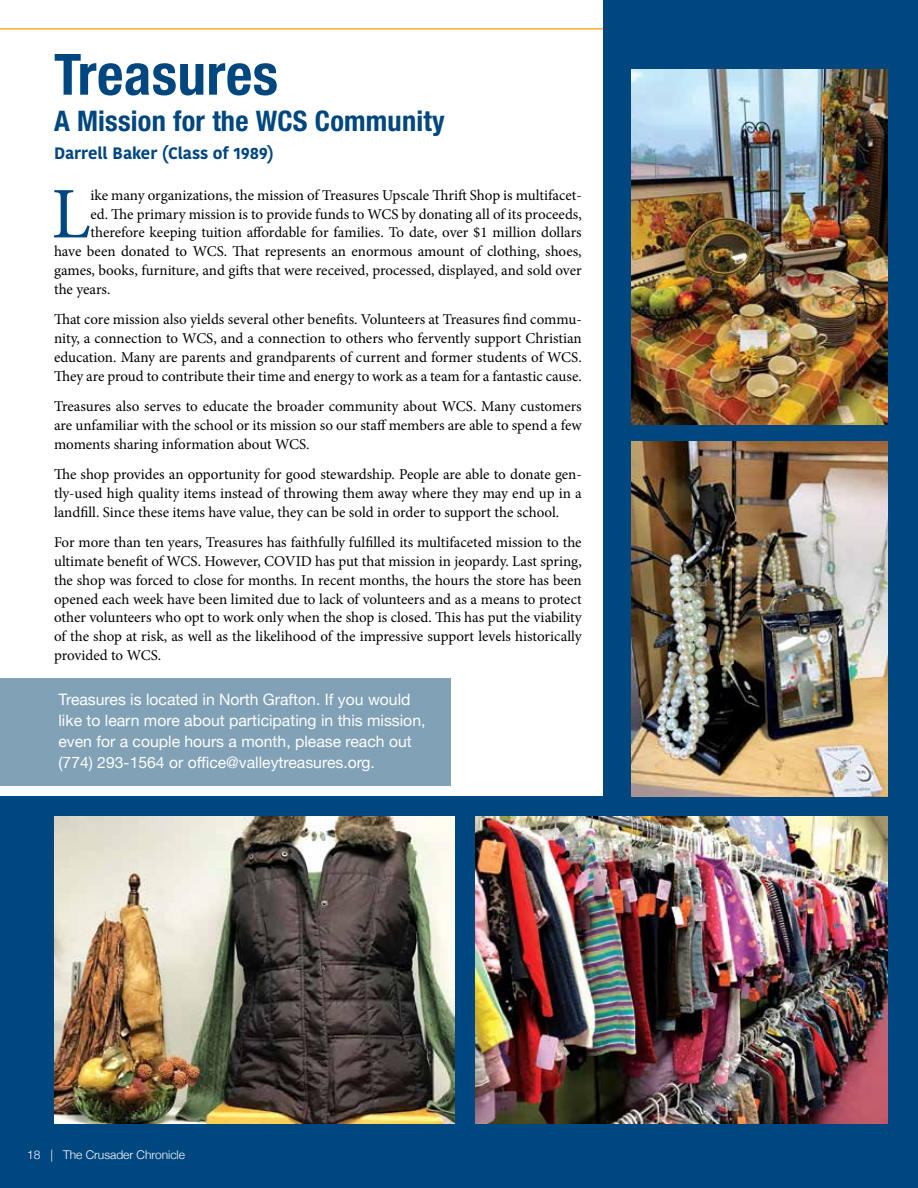
<style>
.page{position:relative;width:918px;height:1188px;background:#fff}
.page>*{position:absolute;margin:0;border:0;box-sizing:border-box;transform-origin:0 0}
.t1{font:72.75px "Minion Pro";color:#00467f}
.t2{font:700 condensed 57px "Helvetica Neue LT Std";letter-spacing:.01em;color:#00467f}
.t3{font:700 condensed 28.35px "Helvetica Neue LT Std";letter-spacing:.01em;color:#00467f}
.t4{font:700 16.5px "Kohinoor Devanagari";color:#00467f}
.t5{font:15.75px/21px "Helvetica Neue";color:#fff}
.t6{font:15px/18.8px "Minion Pro";letter-spacing:-.005em;color:#000;text-align:justify}
.t7{font:300 12px "Helvetica Neue";color:#fff}
</style>
<div class="page">
<hr style="left:0;top:28px;width:918px;height:2px;background:#fbaf34">
<div style="left:604px;top:0;width:314px;height:1188px;background:#00467f"></div>
<div style="left:0;top:796px;width:611px;height:392px;background:#00467f"></div>
<div style="left:0;top:678px;width:450px;height:108px;background:#80a1b6"></div>
<img style="left:475px;top:816px;width:413px;height:307px">
<img style="left:54px;top:816px;width:401px;height:307px">
<img style="left:631px;top:442px;width:257px;height:354px">
<img style="left:631px;top:69px;width:257px;height:356px">
<h2 class="t2" style="left:54px;top:40px;width:226px">Treasures</h2>
<h3 class="t3" style="left:54px;top:104px;width:392px">A Mission for the WCS Community</h3>
<p class="t4" style="left:54px;top:138px;width:221px">Darrell Baker (Class of 1989)</p>
<h1 class="t1" style="left:51px;top:165px;width:41px">L</h1>
<p class="t6" style="left:90px;top:186px;width:493px">ike many organizations, the mission of Treasures Upscale Thrift Shop is multifacet-</p>
<p class="t6" style="left:90px;top:205px;width:493px">ed. The primary mission is to provide funds to WCS by donating all of its proceeds,</p>
<p class="t6" style="left:90px;top:223px;width:493px">therefore keeping tuition affordable for families. To date, over $1 million dollars</p>
<p class="t6" style="left:54px;top:242px;width:529px">have been donated to WCS. That represents an enormous amount of clothing, shoes,</p>
<p class="t6" style="left:54px;top:261px;width:529px">games, books, furniture, and gifts that were received, processed, displayed, and sold over</p>
<p class="t6" style="left:54px;top:280px;width:58px">the years.</p>
<p class="t6" style="left:54px;top:310px;width:529px">That core mission also yields several other benefits. Volunteers at Treasures find commu&shy;nity, a connection to WCS, and a connection to others who fervently support Christian education. Many are parents and grandparents of current and former students of WCS.<br>They are proud to contribute their time and energy to work as a team for a fantastic cause.</p>
<p class="t6" style="left:54px;top:397px;width:529px">Treasures also serves to educate the broader community about WCS. Many customers are unfamiliar with the school or its mission so our staff members are able to spend a few moments sharing information about WCS.</p>
<p class="t6" style="left:54px;top:465px;width:529px">The shop provides an opportunity for good stewardship. People are able to donate gen&shy;tly-used high quality items instead of throwing them away where they may end up in a landfill. Since these items have value, they can be sold in order to support the school.</p>
<p class="t6" style="left:54px;top:533px;width:529px">For more than ten years, Treasures has faithfully fulfilled its multifaceted mission to the ultimate benefit of WCS. However, COVID has put that mission in jeopardy. Last spring, the shop was forced to close for months. In recent months, the hours the store has been opened each week have been limited due to lack of volunteers and as a means to protect other volunteers who opt to work only when the shop is closed. This has put the viability of the shop at risk, as well as the likelihood of the impressive support levels historically provided to WCS.</p>
<p class="t5" style="left:58px;top:690px;width:369px">Treasures is located in North Grafton. If you would like to learn more about participating in this mission, even for a couple hours a month, please reach out (774) 293-1564 or office@valleytreasures.org.</p>
<p class="t7" style="left:27px;top:1145px;width:160px">18 | The Crusader Chronicle</p>
</div>
